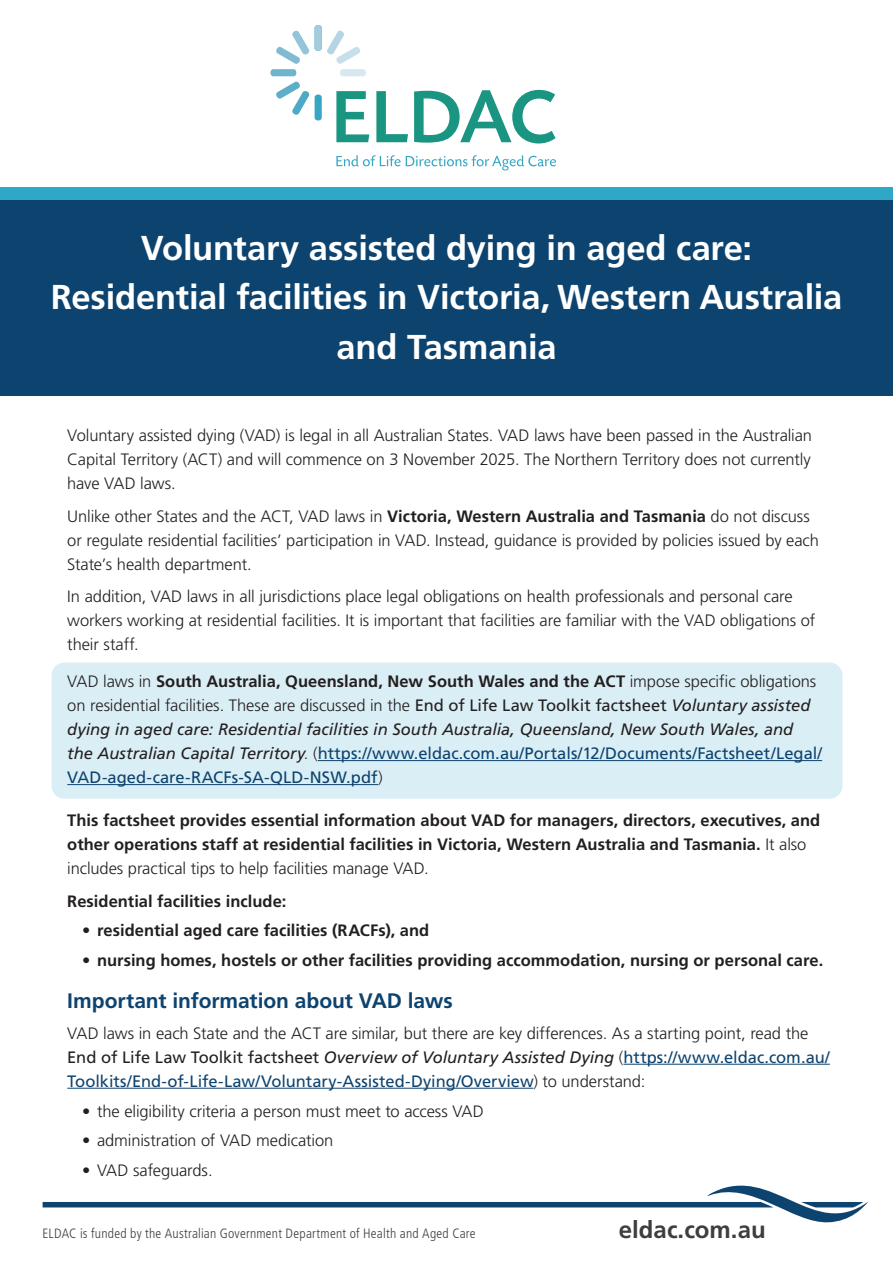
<style>
.page{position:relative;width:893px;height:1263px;background:#fff}
.page>*{position:absolute;margin:0;border:0;box-sizing:border-box;transform-origin:0 0}
.Main_heading{font:700 34.5px/49.5px "Frutiger LT Pro";letter-spacing:-.005em;color:#fff;text-align:center}
.t1{font:700 24px "Frutiger LT Pro";color:#3e3e3f}
._14pt_Text_Heading{font:700 21px "Frutiger LT Pro";letter-spacing:-.005em;color:#0d436f}
._11pt_text{font:300 16.5px/24px "Frutiger LT Pro";letter-spacing:-.005em;color:#231f20}
._11pt_text-2{font:italic 16.5px/24px "Frutiger LT Pro";color:#231f20}
._11pt_text-3{font:700 16.5px/24px "Frutiger LT Pro";color:#231f20}
.Funded_by_text{font:300 condensed 13.5px "Frutiger LT Pro";letter-spacing:.015em;color:#3e3e3f}
.s1{font-weight:700}
.s2{font-weight:300;font-style:normal}
.s3{font-weight:700;font-style:normal}
.s4{font-style:normal}
.s5{font-style:normal;color:#0d436f}
.s6{font-weight:300}
.s7{font-weight:400}
.s8{font-weight:400;font-style:italic}
.s9{font-weight:400;color:#0d436f}
</style>
<div class="page">
<svg style="left:43px;top:1185px;width:825px;height:38px"></svg>
<svg style="left:336px;top:155px;width:220px;height:16px"></svg>
<svg style="left:270px;top:25px;width:99px;height:117px"></svg>
<svg style="left:376px;top:91px;width:32px;height:51px"></svg>
<svg style="left:414px;top:90px;width:142px;height:53px"></svg>
<div style="left:0;top:188px;width:893px;height:12px;background:#2fa8c7"></div>
<div style="left:0;top:200px;width:893px;height:195px;background:#0d436f"></div>
<div style="left:52px;top:663px;width:790px;height:136px;background:#daeef5;border-radius:13px"></div>
<hr style="left:318px;top:760px;width:504px;height:1px;background:#0d436f">
<hr style="left:67px;top:784px;width:311px;height:1px;background:#0d436f">
<hr style="left:623px;top:1064px;width:207px;height:1px;background:#0d436f">
<hr style="left:67px;top:1088px;width:466px;height:1px;background:#0d436f">
<h1 class="Main_heading" style="left:51px;top:223px;width:793px">Voluntary assisted dying in aged care:<br>Residential facilities in Victoria, Western Australia and Tasmania</h1>
<p class="_11pt_text" style="left:67px;top:423px;width:746px;text-align:justify">Voluntary assisted dying (VAD) is legal in all Australian States. VAD laws have been passed in the Australian Capital Territory (ACT) and will commence on 3 November 2025. The Northern Territory does not currently have VAD laws.</p>
<p class="_11pt_text" style="left:67px;top:504px;width:753px">Unlike other States and the ACT, VAD laws in <span class="s1">Victoria, Western Australia and Tasmania</span> do not discuss or regulate residential facilities’ participation in VAD. Instead, guidance is provided by policies issued by each<br>State’s health department.</p>
<p class="_11pt_text" style="left:67px;top:585px;width:749px">In addition, VAD laws in all jurisdictions place legal obligations on health professionals and personal care workers working at residential facilities. It is important that facilities are familiar with the VAD obligations of their staff.</p>
<p class="_11pt_text-2" style="left:67px;top:669px;width:756px"><span class="s2">VAD laws in</span> <span class="s3">South Australia, Queensland, New South Wales and the ACT</span> <span class="s2">impose specific obligations on residential facilities. These are discussed in the</span> <span class="s4">End of Life Law Toolkit factsheet</span> Voluntary assisted dying in aged care: Residential facilities in South Australia, Queensland, New South Wales, and the Australian Capital Territory<span class="s2">. (</span><span class="s5">https://www.eldac.com.au/Portals/12/Documents/Factsheet/Legal/ VAD-aged-care-RACFs-SA-QLD-NSW.pdf</span><span class="s2">)</span></p>
<p class="_11pt_text-3" style="left:67px;top:808px;width:755px">This factsheet provides essential information about VAD for managers, directors, executives, and other operations staff at residential facilities in Victoria, Western Australia and Tasmania. <span class="s6">It also includes practical tips to help facilities manage VAD.</span></p>
<p class="_11pt_text-3" style="left:67px;top:889px;width:221px">Residential facilities include:</p>
<p class="_11pt_text-3" style="left:82px;top:918px;width:349px">• residential aged care facilities (RACFs), and</p>
<p class="_11pt_text-3" style="left:82px;top:948px;width:743px">• nursing homes, hostels or other facilities providing accommodation, nursing or personal care.</p>
<h2 class="_14pt_Text_Heading" style="left:67px;top:988px;width:387px">Important information about VAD laws</h2>
<p class="_11pt_text" style="left:67px;top:1021px;width:764px">VAD laws in each State and the ACT are similar, but there are key differences. As a starting point, read the<br><span class="s7">End of Life Law Toolkit factsheet</span> <span class="s8">Overview of Voluntary Assisted Dying</span> (<span class="s9">https://www.eldac.com.au/<br>Toolkits/End-of-Life-Law/Voluntary-Assisted-Dying/Overview</span>) to understand:</p>
<p class="_11pt_text" style="left:82px;top:1099px;width:403px">• the eligibility criteria a person must meet to access VAD</p>
<p class="_11pt_text" style="left:82px;top:1129px;width:253px">• administration of VAD medication</p>
<p class="_11pt_text" style="left:82px;top:1158px;width:132px">• VAD safeguards.</p>
<p class="Funded_by_text" style="left:43px;top:1225px;width:435px">ELDAC is funded by the Australian Government Department of Health and Aged Care</p>
<h2 class="t1" style="left:619px;top:1215px;width:148px">eldac.com.au</h2>
</div>
